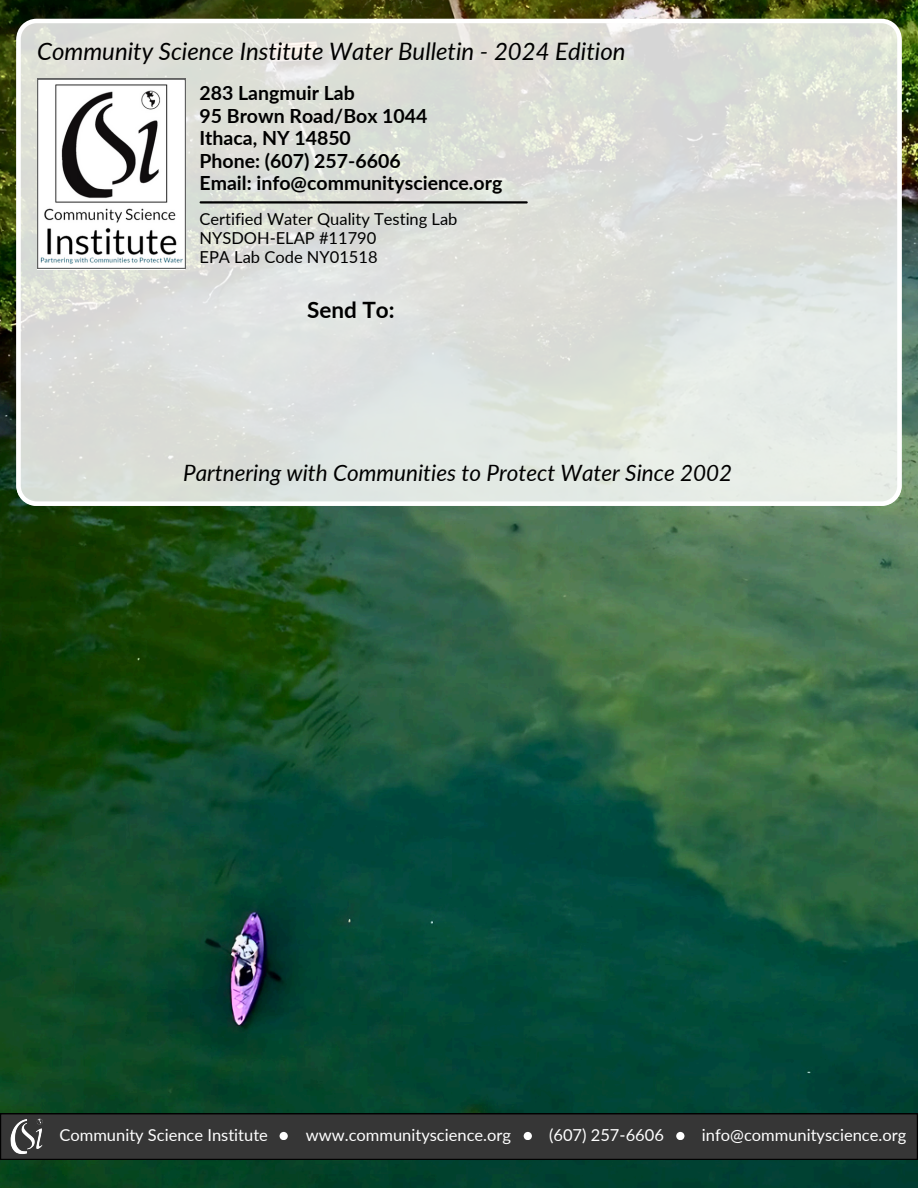
<style>
.page{position:relative;width:918px;height:1188px;background:#fff}
.page>*{position:absolute;margin:0;border:0;box-sizing:border-box;transform-origin:0 0}
.t1{font:italic 24px "Lato";color:#000}
.t2{font:italic 22.5px "Lato";color:#000}
.t3{font:700 22.5px "Lato";color:#000}
.t4{font:700 19.5px/22.5px "Lato";color:#000}
.t5{font:16.5px "Lato";color:#fff}
.t6{font:16.5px "Lato";color:#000}
</style>
<div class="page">
<img style="left:0;top:0;width:918px;height:1188px">
<svg style="left:16px;top:19px;width:886px;height:487px;background:#dee2dd"></svg>
<hr style="left:201px;top:201px;width:326px;height:3px;background:#000">
<div style="left:0;top:1113px;width:918px;height:47px;background:#000"></div>
<div style="left:1px;top:1114px;width:916px;height:45px;background:#363636"></div>
<img style="left:9px;top:1118px;width:37px;height:37px">
<div style="left:280px;top:1132px;width:7px;height:8px;background:#fff;border-radius:50%"></div>
<div style="left:524px;top:1132px;width:8px;height:8px;background:#fff;border-radius:50%"></div>
<div style="left:676px;top:1132px;width:8px;height:8px;background:#fff;border-radius:50%"></div>
<svg style="left:37px;top:79px;width:149px;height:190px"></svg>
<p class="t1" style="left:37px;top:36px;width:590px">Community Science Institute Water Bulletin - 2024 Edition</p>
<p class="t4" style="left:200px;top:81px;width:304px">283 Langmuir Lab<br>95 Brown Road/Box 1044<br>Ithaca, NY 14850<br>Phone: (607) 257-6606<br>Email: info@communityscience.org</p>
<p class="t6" style="left:200px;top:209px;width:259px">Certified Water Quality Testing Lab</p>
<h3 class="t6" style="left:200px;top:228px;width:178px">NYSDOH-ELAP #11790</h3>
<p class="t6" style="left:200px;top:247px;width:180px">EPA Lab Code NY01518</p>
<p class="t3" style="left:307px;top:296px;width:89px">Send To:</p>
<p class="t2" style="left:183px;top:459px;width:551px">Partnering with Communities to Protect Water Since 2002</p>
<h2 class="t5" style="left:59px;top:1125px;width:210px">Community Science Institute</h2>
<h2 class="t5" style="left:306px;top:1125px;width:207px">www.communityscience.org</h2>
<h2 class="t5" style="left:549px;top:1125px;width:116px">(607) 257-6606</h2>
<h2 class="t5" style="left:702px;top:1125px;width:206px">info@communityscience.org</h2>
</div>
